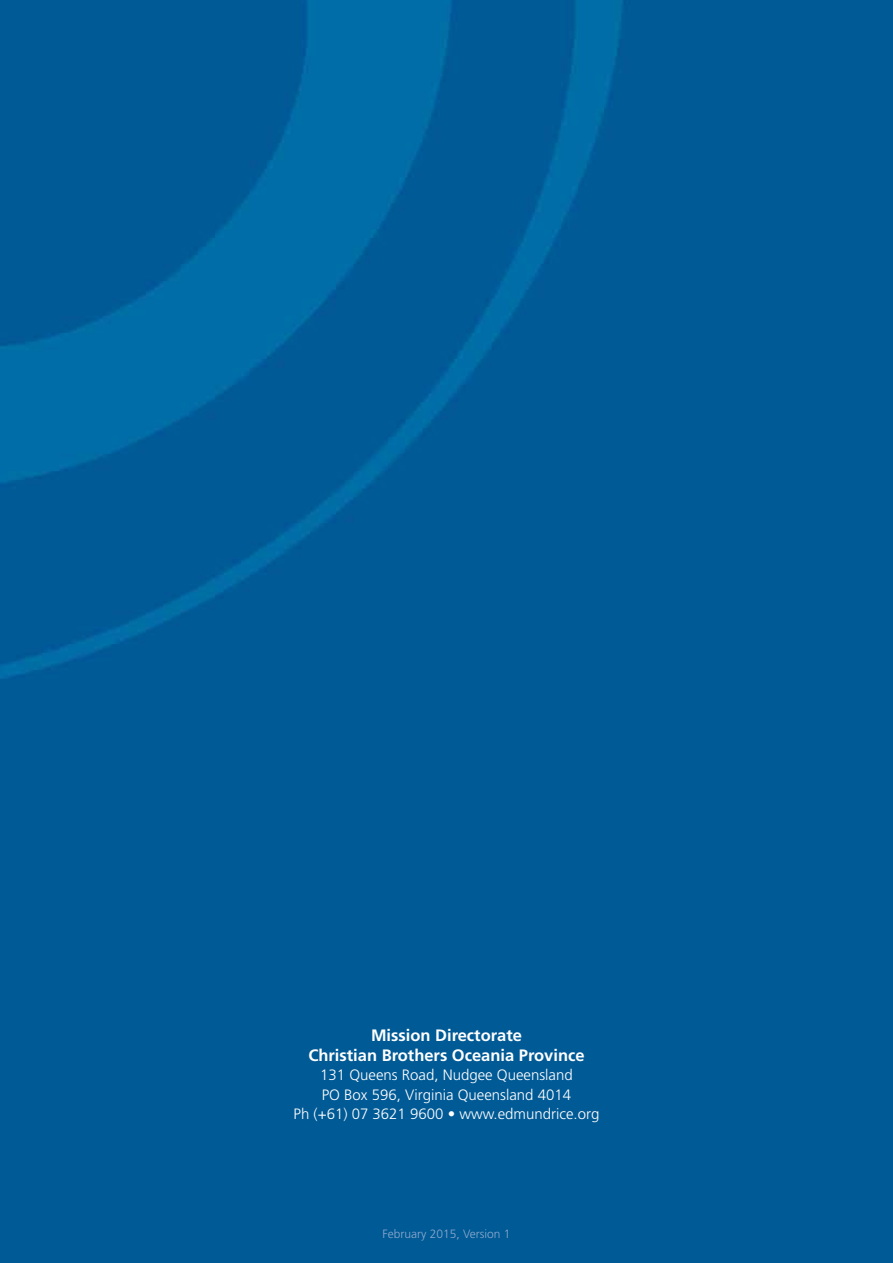
<style>
.page{position:relative;width:893px;height:1263px;background:#fff}
.page>*{position:absolute;margin:0;border:0;box-sizing:border-box;transform-origin:0 0}
.t1{font:700 16.5px/19.5px "Frutiger";color:#fff;text-align:center}
.t2{font:300 15px/19.5px "Frutiger";color:#fff;text-align:center}
.t3{font:300 12px "Frutiger";color:#8ea9cd}
</style>
<div class="page">
<img style="left:0;top:0;width:893px;height:1263px">
<div style="left:0;top:976px;width:893px;height:178px;background:#005a96"></div>
<p class="t1" style="left:308px;top:1026px;width:278px">Mission Directorate<br>Christian Brothers Oceania Province</p>
<p class="t2" style="left:294px;top:1066px;width:307px">131 Queens Road, Nudgee Queensland<br>PO Box 596, Virginia Queensland 4014<br>Ph (+61) 07 3621 9600 • www.edmundrice.org</p>
<p class="t3" style="left:382px;top:1227px;width:130px">February 2015, Version 1</p>
</div>
